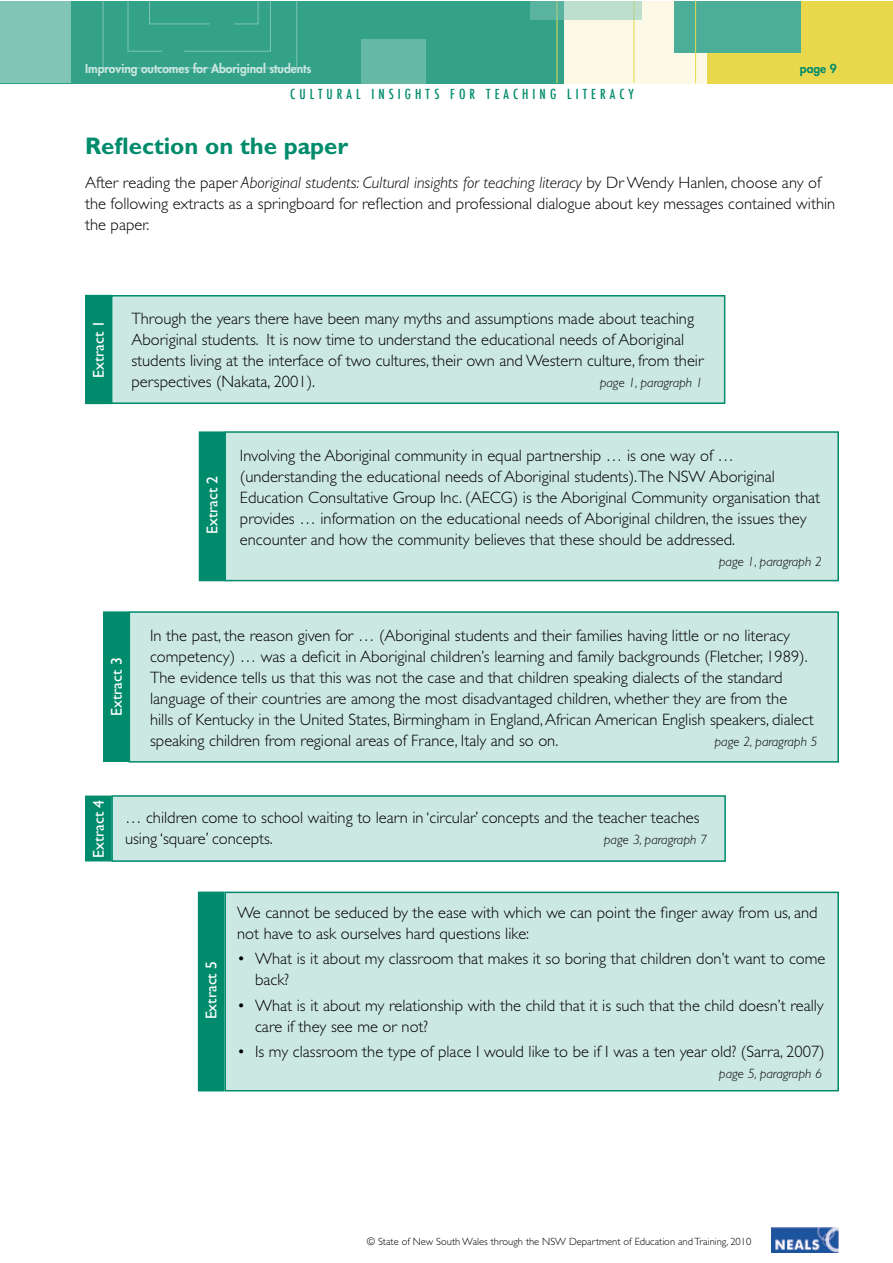
<style>
.page{position:relative;width:893px;height:1263px;background:#fff}
.page>*{position:absolute;margin:0;border:0;box-sizing:border-box;transform-origin:0 0}
.t1{font:700 24px "Gill Sans";color:#008b6c}
.t2{font:300 16.5px/21px "Gill Sans";color:#000}
.t3{font:15.75px "Gill Sans";color:#fff}
.t4{font:italic 300 13.5px "Gill Sans";color:#000}
.t5{font:500 condensed 13.5px "Futura";letter-spacing:.3em;color:#008b6c}
.t6{font:800 12px "Futura";color:#cce8e2}
.t7{font:800 12px "Futura";color:#008b6c}
.t8{font:300 10.5px "Gill Sans";color:#000}
.s1{font-style:italic}
</style>
<div class="page">
<div style="left:0;top:1px;width:892px;height:82px;background:#fcfae6"></div>
<div style="left:0;top:1px;width:563px;height:82px;background:#33a289"></div>
<div style="left:707px;top:1px;width:185px;height:82px;background:#e9d84c"></div>
<div style="left:361px;top:39px;width:65px;height:44px;background:#66b9a7"></div>
<div style="left:0;top:1px;width:71px;height:82px;background:#80c5b5"></div>
<div style="left:675px;top:1px;width:126px;height:51px;background:#4cae98"></div>
<hr style="left:557px;top:1px;width:1px;height:82px;background:#e9d84c">
<hr style="left:634px;top:1px;width:1px;height:82px;background:#e9d84c">
<hr style="left:695px;top:1px;width:1px;height:82px;background:#e9d84c">
<svg style="left:531px;top:1px;width:111px;height:19px;background:#a0d2be"></svg>
<svg style="left:102px;top:1px;width:195px;height:68px"></svg>
<img style="left:771px;top:1227px;width:67px;height:25px">
<div style="left:225px;top:892px;width:613px;height:199px;background:#cce8e2"></div>
<div style="left:224px;top:891px;width:615px;height:200px;border:2px solid #008b6c"></div>
<div style="left:112px;top:796px;width:613px;height:65px;background:#cce8e2"></div>
<div style="left:111px;top:795px;width:615px;height:67px;border:2px solid #008b6c"></div>
<div style="left:129px;top:612px;width:709px;height:150px;background:#cce8e2"></div>
<div style="left:129px;top:611px;width:710px;height:152px;border:2px solid #008b6c"></div>
<div style="left:225px;top:432px;width:613px;height:149px;background:#cce8e2"></div>
<div style="left:224px;top:431px;width:615px;height:150px;border:2px solid #008b6c"></div>
<div style="left:112px;top:296px;width:613px;height:107px;background:#cce8e2"></div>
<div style="left:111px;top:295px;width:614px;height:109px;border:2px solid #008b6c"></div>
<div style="left:86px;top:296px;width:25px;height:107px;background:#008b6c"></div>
<div style="left:85px;top:295px;width:27px;height:109px;border:2px solid #008b6c"></div>
<div style="left:199px;top:432px;width:26px;height:148px;background:#008b6c"></div>
<div style="left:104px;top:612px;width:25px;height:149px;background:#008b6c"></div>
<div style="left:103px;top:611px;width:27px;height:151px;border:2px solid #008b6c"></div>
<div style="left:86px;top:796px;width:25px;height:65px;background:#008b6c"></div>
<div style="left:85px;top:795px;width:27px;height:66px;border:2px solid #008b6c"></div>
<div style="left:199px;top:892px;width:25px;height:199px;background:#008b6c"></div>
<div style="left:198px;top:891px;width:26px;height:200px;border:2px solid #008b6c"></div>
<p class="t6" style="left:85px;top:61px;width:228px">Improving outcomes for Aboriginal students</p>
<p class="t7" style="left:800px;top:61px;width:38px">page 9</p>
<p class="t5" style="left:290px;top:86px;width:345px">CULTURAL INSIGHTS FOR TEACHING LITERACY</p>
<h1 class="t1" style="left:85px;top:132px;width:265px">Reflection on the paper</h1>
<p class="t2" style="left:85px;top:172px;width:752px">After reading the paper <span class="s1">Aboriginal students: Cultural insights for teaching literacy</span> by Dr Wendy Hanlen, choose any of the following extracts as a springboard for reflection and professional dialogue about key messages contained within the paper.</p>
<p class="t3" style="left:89px;top:378px;width:60px;rotate:-90deg">Extract 1</p>
<p class="t2" style="left:131px;top:308px;width:574px">Through the years there have been many myths and assumptions made about teaching Aboriginal students. It is now time to understand the educational needs of Aboriginal students living at the interface of two cultures, their own and Western culture, from their perspectives (Nakata, 2001).</p>
<p class="t4" style="left:600px;top:375px;width:105px">page 1, paragraph 1</p>
<p class="t3" style="left:107px;top:716px;width:60px;rotate:-90deg">Extract 3</p>
<p class="t3" style="left:203px;top:534px;width:60px;rotate:-90deg">Extract 2</p>
<p class="t2" style="left:240px;top:445px;width:582px">Involving the Aboriginal community in equal partnership … is one way of … (understanding the educational needs of Aboriginal students).The NSW Aboriginal Education Consultative Group Inc. (AECG) is the Aboriginal Community organisation that provides … information on the educational needs of Aboriginal children, the issues they encounter and how the community believes that these should be addressed.</p>
<p class="t4" style="left:719px;top:554px;width:105px">page 1, paragraph 2</p>
<p class="t2" style="left:150px;top:625px;width:665px">In the past, the reason given for … (Aboriginal students and their families having little or no literacy competency) … was a deficit in Aboriginal children’s learning and family backgrounds (Fletcher, 1989).<br>The evidence tells us that this was not the case and that children speaking dialects of the standard language of their countries are among the most disadvantaged children, whether they are from the hills of Kentucky in the United States, Birmingham in England, African American English speakers, dialect speaking children from regional areas of France, Italy and so on.</p>
<p class="t4" style="left:714px;top:734px;width:105px">page 2, paragraph 5</p>
<p class="t3" style="left:89px;top:858px;width:60px;rotate:-90deg">Extract 4</p>
<p class="t2" style="left:125px;top:807px;width:576px">… children come to school waiting to learn in ‘circular’ concepts and the teacher teaches using ‘square’ concepts.</p>
<p class="t4" style="left:604px;top:832px;width:105px">page 3, paragraph 7</p>
<p class="t3" style="left:202px;top:1019px;width:60px;rotate:-90deg">Extract 5</p>
<p class="t2" style="left:237px;top:902px;width:582px">We cannot be seduced by the ease with which we can point the finger away from us, and not have to ask ourselves hard questions like:</p>
<p class="t2" style="left:255px;top:948px;width:572px;text-indent:-18px">• What is it about my classroom that makes it so boring that children don’t want to come back?</p>
<p class="t2" style="left:255px;top:995px;width:570px;text-indent:-18px">• What is it about my relationship with the child that it is such that the child doesn’t really care if they see me or not?</p>
<p class="t2" style="left:237px;top:1041px;width:589px">• Is my classroom the type of place I would like to be if I was a ten year old? (Sarra, 2007)</p>
<p class="t4" style="left:719px;top:1066px;width:105px">page 5, paragraph 6</p>
<p class="t8" style="left:367px;top:1235px;width:386px">© State of New South Wales through the NSW Department of Education and Training, 2010</p>
</div>
